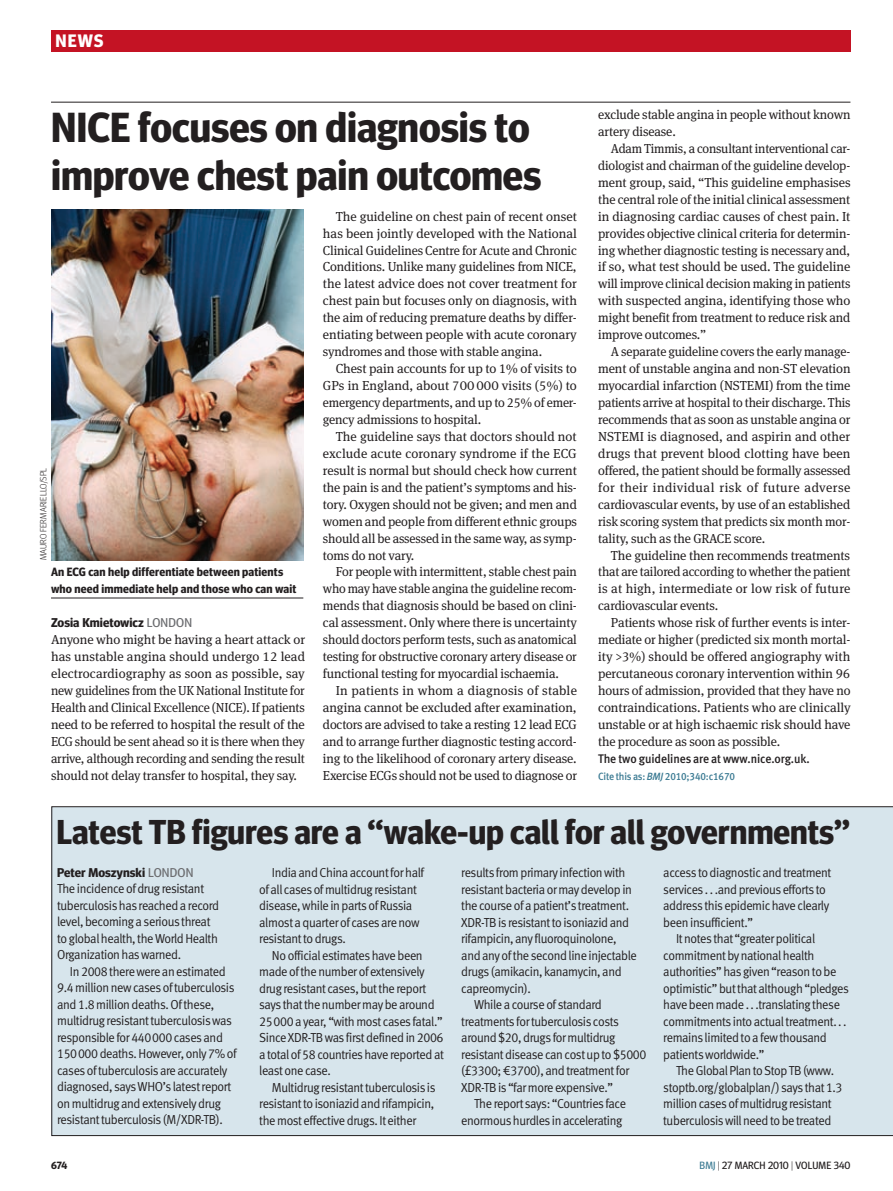
<style>
.page{position:relative;width:893px;height:1191px;background:#fff}
.page>*{position:absolute;margin:0;border:0;box-sizing:border-box;transform-origin:0 0}
.news_head_28bold{font:700 42px/48px "Meta Headline OT";color:#231f20}
.news_head_23bold{font:700 34.5px "Meta Headline OT";color:#231f20}
.t1{font:700 18px "Meta Headline OT";color:#fff}
.news_body_3colm_ind{font:13.05px/17px "Meta Serif Pro";letter-spacing:-.01em;color:#231f20;text-align:justify}
.news_BOX_sans_text{font:13.05px/16.5px "Meta Normal LF";letter-spacing:-.03em;color:#231f20;scale:.95 1}
.news_body_3colm_ind-2{font:13.05px/17px "Meta Serif Pro";letter-spacing:-.01em;color:#231f20;text-align:justify;scale:.96 1}
.news_body_3colm{font:13.05px/17px "Meta Serif Pro";letter-spacing:-.01em;color:#231f20;text-align:justify}
.news_byline_author{font:700 12.75px "Meta Headline OT";color:#231f20}
.news_further_info{font:12.45px "Meta Medium LF";letter-spacing:-.005em;color:#231f20;scale:.95 1}
.picture_caption{font:700 12px/17px "Meta Headline OT";letter-spacing:.015em;color:#231f20}
.citation{font:10.5px "Meta Medium LF";letter-spacing:-.015em;color:#3c7b93;scale:.95 1}
.t2{font:10.5px "Meta Headline OT";letter-spacing:.01em;color:#231f20}
.t3{font:700 10.5px "Meta Headline OT";color:#231f20}
.t4{font:300 9px "Meta Headline OT";letter-spacing:.015em;color:#231f20}
.s1{font-weight:400;color:#6c6d70}
.s2{font-style:italic}
.s3{color:#3c7b93}
.s4{font-weight:300}
</style>
<div class="page">
<hr style="left:51px;top:102px;width:799px;height:1px;background:#231f20">
<div style="left:51px;top:30px;width:799px;height:21px;background:#c41324"></div>
<img style="left:51px;top:210px;width:252px;height:351px">
<div style="left:52px;top:806px;width:841px;height:329px;background:#d7e5ec"></div>
<hr style="left:51px;top:598px;width:252px;height:1px;background:#231f20">
<p class="t1" style="left:55px;top:30px;width:50px">NEWS</p>
<p class="news_head_28bold" style="left:51px;top:102px;width:492px">NICE focuses on diagnosis to improve chest pain outcomes</p>
<p class="t4" style="left:38px;top:560px;width:94px;rotate:-90deg">Mauro Fermariello/spl</p>
<p class="picture_caption" style="left:51px;top:563px;width:247px">An ECG can help differentiate between patients who need immediate help and those who can wait</p>
<p class="news_byline_author" style="left:51px;top:615px;width:143px">Zosia Kmietowicz <span class="s1">LONDON</span></p>
<p class="news_body_3colm" style="left:51px;top:630px;width:256px">Anyone who might be having a heart attack or has unstable angina should undergo 12 lead electrocardiography as soon as possible, say new guidelines from the UK National Institute for Health and Clinical Excellence (NICE). If patients need to be referred to hospital the result of the ECG should be sent ahead so it is there when they arrive, although recording and sending the result should not delay transfer to hospital, they say.</p>
<p class="news_body_3colm_ind" style="left:323px;top:207px;width:256px;text-indent:13px">The guideline on chest pain of recent onset has been jointly developed with the National Clinical Guidelines Centre for Acute and Chronic Conditions. Unlike many guidelines from NICE, the latest advice does not cover treatment for chest pain but focuses only on diagnosis, with the aim of reducing premature deaths by differ&shy;entiating between people with acute coronary syndromes and those with stable angina.</p>
<p class="news_body_3colm_ind" style="left:323px;top:359px;width:255px;text-indent:13px">Chest pain accounts for up to 1% of visits to GPs in England, about 700000 visits (5%) to emergency departments, and up to 25% of emer&shy;gency admissions to hospital.</p>
<p class="news_body_3colm_ind" style="left:323px;top:427px;width:256px;text-indent:13px">The guideline says that doctors should not exclude acute coronary syndrome if the ECG result is normal but should check how current the pain is and the patient’s symptoms and his&shy;tory. Oxygen should not be given; and men and women and people from different ethnic groups should all be assessed in the same way, as symp&shy;toms do not vary.</p>
<p class="news_body_3colm_ind" style="left:323px;top:563px;width:256px;text-indent:13px">For people with intermittent, stable chest pain who may have stable angina the guideline recom&shy;mends that diagnosis should be based on clini&shy;cal assessment. Only where there is uncertainty should doctors perform tests, such as anatomical testing for obstructive coronary artery disease or functional testing for myocardial ischaemia.</p>
<p class="news_body_3colm_ind" style="left:323px;top:681px;width:255px;text-indent:13px">In patients in whom a diagnosis of stable angina cannot be excluded after examination, doctors are advised to take a resting 12 lead ECG and to arrange further diagnostic testing accord&shy;ing to the likelihood of coronary artery disease.<br>Exercise ECGs should not be used to diagnose or</p>
<p class="news_body_3colm_ind" style="left:598px;top:105px;width:254px">exclude stable angina in people without known artery disease.</p>
<p class="news_body_3colm_ind-2" style="left:598px;top:139px;width:264px;text-indent:13px">Adam Timmis, a consultant interventional car&shy;diologist and chairman of the guideline develop&shy;ment group, said, “This guideline emphasises the central role of the initial clinical assessment in diagnosing cardiac causes of chest pain. It provides objective clinical criteria for determin&shy;ing whether diagnostic testing is necessary and, if so, what test should be used. The guideline will improve clinical decision making in patients with suspected angina, identifying those who might benefit from treatment to reduce risk and improve outcomes.”</p>
<p class="news_body_3colm_ind" style="left:598px;top:342px;width:254px;text-indent:13px">A separate guideline covers the early manage&shy;ment of unstable angina and non-ST elevation myocardial infarction (NSTEMI) from the time patients arrive at hospital to their discharge. This recommends that as soon as unstable angina or NSTEMI is diagnosed, and aspirin and other drugs that prevent blood clotting have been offered, the patient should be formally assessed for their individual risk of future adverse cardiovascular events, by use of an established risk scoring system that predicts six month mor&shy;tality, such as the GRACE score.</p>
<p class="news_body_3colm_ind" style="left:598px;top:546px;width:254px;text-indent:13px">The guideline then recommends treatments that are tailored according to whether the patient is at high, intermediate or low risk of future cardiovascular events.</p>
<p class="news_body_3colm_ind" style="left:598px;top:613px;width:254px;text-indent:13px">Patients whose risk of further events is inter&shy;mediate or higher (predicted six month mortal&shy;ity &gt;3%) should be offered angiography with percutaneous coronary intervention within 96 hours of admission, provided that they have no contraindications. Patients who are clinically unstable or at high ischaemic risk should have the procedure as soon as possible.</p>
<p class="news_further_info" style="left:598px;top:751px;width:224px">The two guidelines are at www.nice.org.uk.</p>
<p class="citation" style="left:598px;top:770px;width:146px">Cite this as: <span class="s2">BMJ</span> 2010;340:c1670</p>
<p class="news_head_23bold" style="left:57px;top:811px;width:795px">Latest TB figures are a “wake-up call for all governments”</p>
<p class="news_byline_author" style="left:57px;top:864px;width:138px">Peter Moszynski <span class="s1">LONDON</span></p>
<p class="news_BOX_sans_text" style="left:57px;top:880px;width:172px">The incidence of drug resistant tuberculosis has reached a record level, becoming a serious threat to global health, the World Health<br>Organization has warned.</p>
<p class="news_BOX_sans_text" style="left:57px;top:963px;width:191px;text-indent:13px">In 2008 there were an estimated 9.4 million new cases of tuberculosis and 1.8 million deaths. Of these, multidrug resistant tuberculosis was responsible for 440000 cases and 150000 deaths. However, only 7% of cases of tuberculosis are accurately diagnosed, says WHO’s latest report on multidrug and extensively drug resistant tuberculosis (M/XDR-TB).</p>
<p class="news_BOX_sans_text" style="left:259px;top:864px;width:175px;text-indent:13px">India and China account for half of all cases of multidrug resistant disease, while in parts of Russia almost a quarter of cases are now resistant to drugs.</p>
<p class="news_BOX_sans_text" style="left:259px;top:946px;width:196px;text-indent:13px">No official estimates have been made of the number of extensively drug resistant cases, but the report says that the number may be around 25000 a year, “with most cases fatal.” Since XDR-TB was first defined in 2006 a total of 58 countries have reported at least one case.</p>
<p class="news_BOX_sans_text" style="left:259px;top:1078px;width:187px;text-align:justify;text-indent:13px">Multidrug resistant tuberculosis is resistant to isoniazid and rifampicin, the most effective drugs. It either</p>
<p class="news_BOX_sans_text" style="left:461px;top:864px;width:186px">results from primary infection with resistant bacteria or may develop in the course of a patient’s treatment.<br>XDR-TB is resistant to isoniazid and rifampicin, any fluoroquinolone, and any of the second line injectable drugs (amikacin, kanamycin, and capreomycin).</p>
<p class="news_BOX_sans_text" style="left:461px;top:996px;width:196px;text-indent:13px">While a course of standard treatments for tuberculosis costs around $20, drugs for multidrug resistant disease can cost up to $5000 (£3300; €3700), and treatment for<br>XDR-TB is “far more expensive.”</p>
<p class="news_BOX_sans_text" style="left:461px;top:1095px;width:175px;text-align:right">The report says: “Countries face enormous hurdles in accelerating</p>
<p class="news_BOX_sans_text" style="left:663px;top:864px;width:179px">access to diagnostic and treatment services ...and previous efforts to address this epidemic have clearly been insufficient.”</p>
<p class="news_BOX_sans_text" style="left:663px;top:930px;width:197px;text-indent:13px">It notes that “greater political commitment by national health authorities” has given “reason to be optimistic” but that although “pledges have been made ...translating these commitments into actual treatment... remains limited to a few thousand patients worldwide.”</p>
<p class="news_BOX_sans_text" style="left:663px;top:1062px;width:190px;text-indent:13px">The Global Plan to Stop TB (www. stoptb.org/globalplan/) says that 1.3 million cases of multidrug resistant tuberculosis will need to be treated</p>
<p class="t3" style="left:51px;top:1159px;width:18px">674</p>
<p class="t2" style="left:700px;top:1159px;width:152px"><span class="s3">BMJ</span> <span class="s4">|</span> 27 MARCH 2010 <span class="s4">|</span> VOLUME 340</p>
</div>
